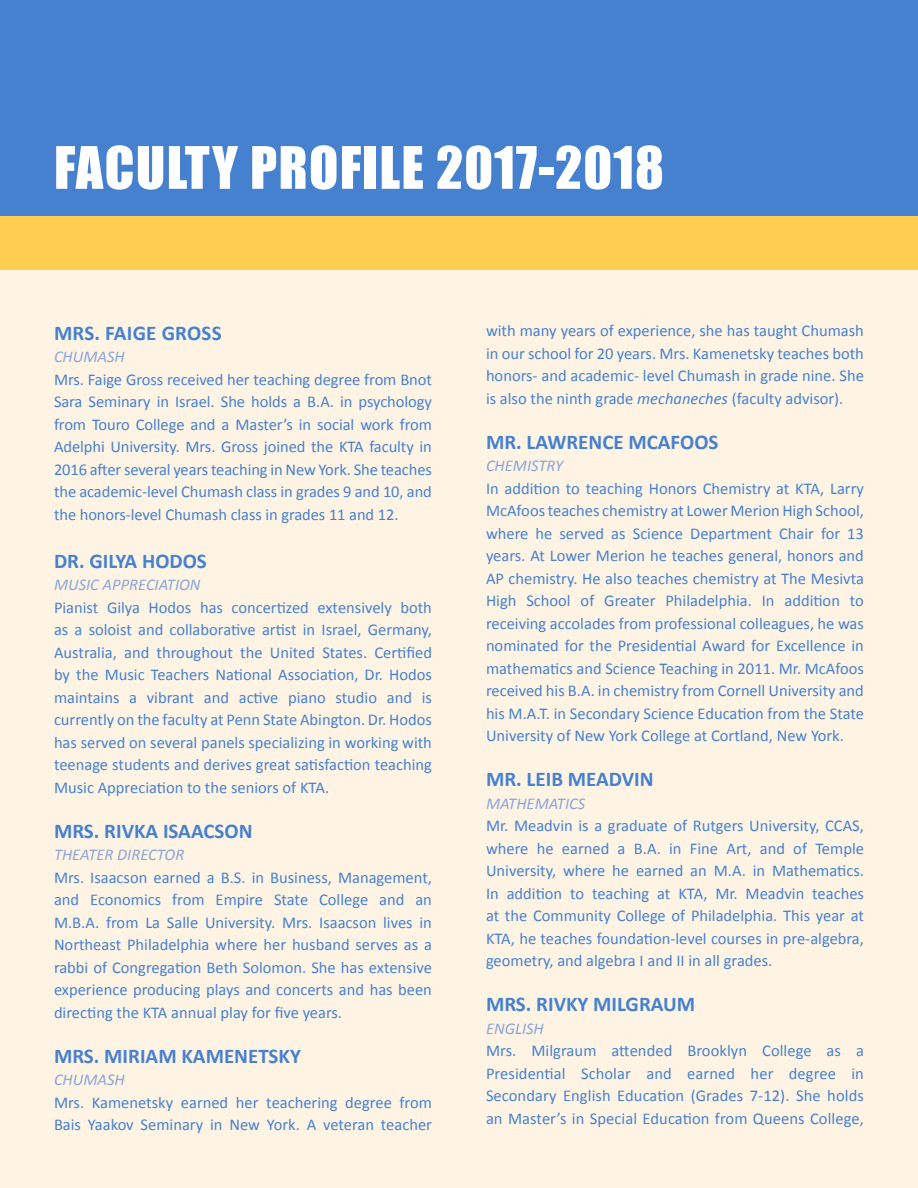
<style>
.page{position:relative;width:918px;height:1188px;background:#fff}
.page>*{position:absolute;margin:0;border:0;box-sizing:border-box;transform-origin:0 0}
.t1{font:54px "Impact";letter-spacing:.025em;color:#fff}
.t2{font:700 21px "Calibri";color:#4681cf}
.t3{font:16.5px/22.5px "Calibri";color:#4681cf;text-align:justify}
.t4{font:italic 16.5px "Calibri";color:#8aa6da}
.s1{font-style:italic}
</style>
<div class="page">
<div style="left:0;top:59px;width:918px;height:1129px;background:#fff4e4"></div>
<div style="left:0;top:0;width:918px;height:216px;background:#4681cf"></div>
<div style="left:0;top:216px;width:918px;height:54px;background:#ffcd4f"></div>
<h1 class="t1" style="left:54px;top:126px;width:611px">FACULTY PROFILE 2017-2018</h1>
<p class="t2" style="left:54px;top:319px;width:14px">MRS</p>
<p class="t2" style="left:95px;top:319px;width:93px">. FAIGE GROSS</p>
<p class="t4" style="left:54px;top:346px;width:72px">CHUMASH</p>
<p class="t3" style="left:54px;top:368px;width:379px">Mrs. Faige Gross received her teaching degree from Bnot Sara Seminary in Israel. She holds a B.A. in psychology from Touro College and a Master’s in social work from Adelphi University. Mrs. Gross joined the KTA faculty in 2016 after several years teaching in New York. She teaches the academic-level Chumash class in grades 9 and 10, and the honors-level Chumash class in grades 11 and 12.</p>
<p class="t2" style="left:54px;top:547px;width:59px">DR. GILYA</p>
<p class="t2" style="left:142px;top:547px;width:54px">HODOS</p>
<p class="t4" style="left:54px;top:574px;width:148px">MUSIC APPRECIATION</p>
<p class="t3" style="left:54px;top:596px;width:380px">Pianist Gilya Hodos has concertized extensively both as a soloist and collaborative artist in Israel, Germany, Australia, and throughout the United States. Certified by the Music Teachers National Association, Dr. Hodos maintains a vibrant and active piano studio and is currently on the faculty at Penn State Abington. Dr. Hodos has served on several panels specializing in working with teenage students and derives great satisfaction teaching Music Appreciation to the seniors of KTA.</p>
<p class="t2" style="left:54px;top:817px;width:14px">MRS</p>
<p class="t2" style="left:94px;top:817px;width:81px">. RIVKAISAACSON</p>
<p class="t4" style="left:54px;top:844px;width:132px">THEATER DIRECTOR</p>
<p class="t3" style="left:54px;top:866px;width:380px">Mrs. Isaacson earned a B.S. in Business, Management, and Economics from Empire State College and an M.B.A. from La Salle University. Mrs. Isaacson lives in Northeast Philadelphia where her husband serves as a rabbi of Congregation Beth Solomon. She has extensive experience producing plays and concerts and has been directing the KTA annual play for five years.</p>
<p class="t2" style="left:54px;top:1042px;width:14px">MRS</p>
<p class="t2" style="left:94px;top:1042px;width:23px">. MIRIAM</p>
<p class="t2" style="left:181px;top:1042px;width:121px">KAM ENETSKY</p>
<p class="t4" style="left:54px;top:1069px;width:72px">CHUMASH</p>
<p class="t3" style="left:54px;top:1091px;width:380px">Mrs. Kamenetsky earned her teachering degree from<br>Bais Yaakov Seminary in New York. A veteran teacher</p>
<p class="t3" style="left:486px;top:320px;width:379px">with many years of experience, she has taught Chumash in our school for 20 years. Mrs. Kamenetsky teaches both honors- and academic- level Chumash in grade nine. She is also the ninth grade <span class="s1">mechaneches</span> (faculty advisor).</p>
<p class="t2" style="left:486px;top:428px;width:55px">MR . LAWR</p>
<p class="t2" style="left:578px;top:428px;width:64px">ENCE MCAFOOS</p>
<p class="t4" style="left:486px;top:455px;width:79px">CHEMISTRY</p>
<p class="t3" style="left:486px;top:477px;width:380px">In addition to teaching Honors Chemistry at KTA, Larry McAfoos teaches chemistry at Lower Merion High School, where he served as Science Department Chair for 13 years. At Lower Merion he teaches general, honors and AP chemistry. He also teaches chemistry at The Mesivta High School of Greater Philadelphia. In addition to receiving accolades from professional colleagues, he was nominated for the Presidential Award for Excellence in mathematics and Science Teaching in 2011. Mr. McAfoos received his B.A. in chemistry from Cornell University and his M.A.T. in Secondary Science Education from the State University of New York College at Cortland, New York.</p>
<p class="t2" style="left:486px;top:766px;width:123px">MR. LEIB MEADVIN</p>
<p class="t4" style="left:486px;top:792px;width:101px">MATHEMATICS</p>
<p class="t3" style="left:486px;top:815px;width:380px">Mr. Meadvin is a graduate of Rutgers University, CCAS, where he earned a B.A. in Fine Art, and of Temple University, where he earned an M.A. in Mathematics.<br>In addition to teaching at KTA, Mr. Meadvin teaches at the Community College of Philadelphia. This year at KTA, he teaches foundation-level courses in pre-algebra, geometry, and algebra I and II in all grades.</p>
<p class="t2" style="left:486px;top:991px;width:14px">MRS</p>
<p class="t2" style="left:526px;top:991px;width:128px">. RIVKYMILGRAUM</p>
<p class="t4" style="left:486px;top:1017px;width:59px">ENGLISH</p>
<p class="t3" style="left:486px;top:1040px;width:379px">Mrs. Milgraum attended Brooklyn College as a Presidential Scholar and earned her degree in Secondary English Education (Grades 7-12). She holds an Master’s in Special Education from Queens College,</p>
</div>
